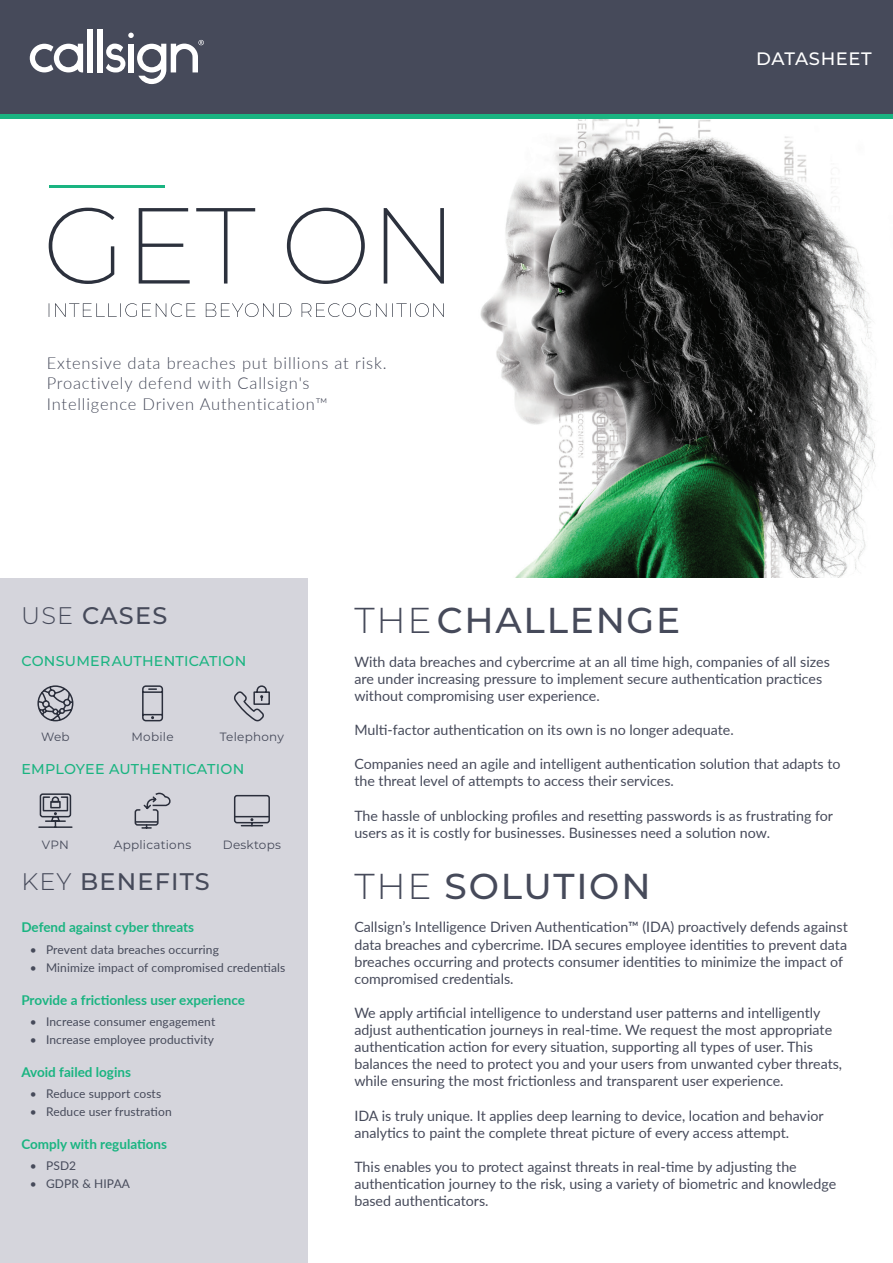
<style>
.page{position:relative;width:893px;height:1263px;background:#fff}
.page>*{position:absolute;margin:0;border:0;box-sizing:border-box;transform-origin:0 0}
.t1{font:500 36px "Montserrat";letter-spacing:.05em;color:#464a5a}
.t2{font:500 24px "Montserrat";letter-spacing:.05em;color:#464a5a}
.t3{font:500 18px "Montserrat";letter-spacing:.035em;color:#fff}
.t4{font:300 16.5px/21.6px "Lato";letter-spacing:.05em;color:#464a5a}
.t5{font:14.25px/17.1px "Lato";color:#464a5a}
.t6{font:500 14.25px "Montserrat";letter-spacing:.015em;color:#1ab481}
.t7{font:700 13.5px "Lato";color:#1ab481}
.t8{font:12px "Lato";letter-spacing:.01em;color:#464a5a}
.t9{font:12px "Montserrat";letter-spacing:.02em;color:#464a5a}
.s1{font-weight:300}
</style>
<div class="page">
<img style="left:73px;top:118px;width:820px;height:461px">
<div style="left:0;top:579px;width:312px;height:684px;background:#d5d5dc"></div>
<div style="left:308px;top:579px;width:585px;height:684px;background:#fff"></div>
<div style="left:0;top:0;width:893px;height:114px;background:#464a5a"></div>
<svg style="left:30px;top:44px;width:53px;height:28px"></svg>
<div style="left:87px;top:29px;width:6px;height:43px;background:#fff"></div>
<div style="left:97px;top:29px;width:5px;height:43px;background:#fff"></div>
<svg style="left:106px;top:33px;width:98px;height:51px"></svg>
<hr style="left:0;top:114px;width:893px;height:4px;background:#1ab481">
<svg style="left:37px;top:685px;width:37px;height:37px"></svg>
<svg style="left:142px;top:685px;width:22px;height:37px"></svg>
<svg style="left:234px;top:685px;width:36px;height:37px"></svg>
<svg style="left:38px;top:793px;width:35px;height:35px"></svg>
<svg style="left:134px;top:793px;width:37px;height:36px"></svg>
<svg style="left:233px;top:794px;width:37px;height:33px"></svg>
<hr style="left:235px;top:816px;width:34px;height:1px;background:#2a2e3b">
<svg style="left:49px;top:208px;width:395px;height:76px"></svg>
<svg style="left:49px;top:303px;width:395px;height:14px"></svg>
<hr style="left:49px;top:186px;width:115px;height:2px;background:#1ab481">
<p class="t4" style="left:47px;top:351px;width:341px">Extensive data breaches put billions at risk.</p>
<p class="t4" style="left:47px;top:371px;width:282px">Proactively defend with Callsign's<br>Intelligence Driven Authentication™</p>
<p class="t3" style="left:756px;top:46px;width:117px">DATASHEET</p>
<p class="t2" style="left:21px;top:599px;width:147px"><span class="s1">USE</span> CASES</p>
<p class="t6" style="left:21px;top:651px;width:226px">CONSUMER AUTHENTICATION</p>
<p class="t9" style="left:41px;top:729px;width:30px">Web</p>
<p class="t9" style="left:132px;top:729px;width:44px">Mobile</p>
<p class="t9" style="left:220px;top:729px;width:66px">Telephony</p>
<p class="t6" style="left:21px;top:759px;width:224px">EMPLOYEE AUTHENTICATION</p>
<p class="t9" style="left:42px;top:837px;width:28px">VPN</p>
<p class="t9" style="left:114px;top:837px;width:79px">Applications</p>
<p class="t9" style="left:223px;top:837px;width:60px">Desktops</p>
<p class="t2" style="left:21px;top:865px;width:190px"><span class="s1">KEY</span> BENEFITS</p>
<p class="t7" style="left:21px;top:917px;width:174px">Defend against cyber threats</p>
<p class="t8" style="left:30px;top:941px;width:191px">• Prevent data breaches occurring</p>
<p class="t8" style="left:30px;top:959px;width:257px">• Minimize impact of compromised credentials</p>
<p class="t7" style="left:21px;top:990px;width:225px">Provide a frictionless user experience</p>
<p class="t8" style="left:30px;top:1013px;width:187px">• Increase consumer engagement</p>
<p class="t8" style="left:30px;top:1031px;width:186px">• Increase employee productivity</p>
<p class="t7" style="left:21px;top:1062px;width:111px">Avoid failed logins</p>
<p class="t8" style="left:30px;top:1085px;width:133px">• Reduce support costs</p>
<p class="t8" style="left:30px;top:1103px;width:143px">• Reduce user frustration</p>
<p class="t7" style="left:21px;top:1134px;width:147px">Comply with regulations</p>
<p class="t8" style="left:30px;top:1157px;width:48px">• PSD2</p>
<p class="t8" style="left:30px;top:1175px;width:102px">• GDPR &amp; HIPAA</p>
<p class="t1" style="left:354px;top:595px;width:327px"><span class="s1">THE</span>CHALLENGE</p>
<p class="t5" style="left:354px;top:652px;width:477px">With data breaches and cybercrime at an all time high, companies of all sizes are under increasing pressure to implement secure authentication practices without compromising user experience.</p>
<p class="t5" style="left:354px;top:721px;width:381px">Multi-factor authentication on its own is no longer adequate.</p>
<p class="t5" style="left:354px;top:755px;width:488px">Companies need an agile and intelligent authentication solution that adapts to the threat level of attempts to access their services.</p>
<p class="t5" style="left:354px;top:806px;width:480px">The hassle of unblocking profiles and resetting passwords is as frustrating for users as it is costly for businesses. Businesses need a solution now.</p>
<p class="t1" style="left:354px;top:861px;width:298px"><span class="s1">THE</span> SOLUTION</p>
<p class="t5" style="left:354px;top:918px;width:495px">Callsign’s Intelligence Driven Authentication™ (IDA) proactively defends against data breaches and cybercrime. IDA secures employee identities to prevent data breaches occurring and protects consumer identities to minimize the impact of compromised credentials.</p>
<p class="t5" style="left:354px;top:1004px;width:489px">We apply artificial intelligence to understand user patterns and intelligently adjust authentication journeys in real-time. We request the most appropriate authentication action for every situation, supporting all types of user. This balances the need to protect you and your users from unwanted cyber threats, while ensuring the most frictionless and transparent user experience.</p>
<p class="t5" style="left:354px;top:1106px;width:471px">IDA is truly unique. It applies deep learning to device, location and behavior analytics to paint the complete threat picture of every access attempt.</p>
<p class="t5" style="left:354px;top:1157px;width:444px">This enables you to protect against threats in real-time by adjusting the</p>
<p class="t5" style="left:354px;top:1175px;width:483px">authentication journey to the risk, using a variety of biometric and knowledge based authenticators.</p>
</div>
